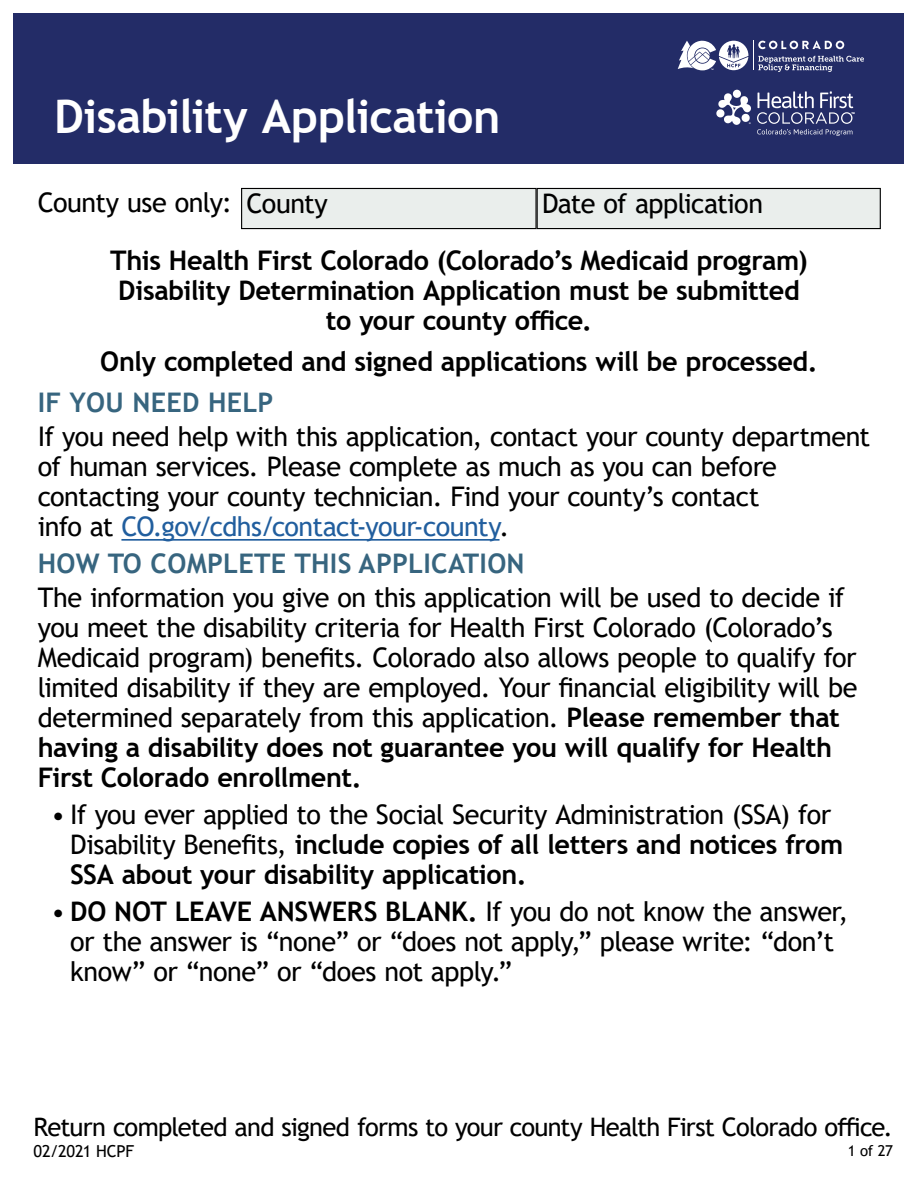
<style>
.page{position:relative;width:918px;height:1188px;background:#fff}
.page>*{position:absolute;margin:0;border:0;box-sizing:border-box;transform-origin:0 0}
.App_Title{font:700 46.5px "Trebuchet MS";letter-spacing:-.015em;color:#fff}
.Body{font:27px/30px "Trebuchet MS";letter-spacing:-.02em;color:#000}
.Story_Sub{font:700 27px/30px "Trebuchet MS";letter-spacing:-.015em;color:#000;text-align:center}
.Blue_header{font:700 27px "Trebuchet MS";letter-spacing:.01em;color:#37657f}
.t1{font:25.5px "Trebuchet MS";letter-spacing:-.03em;color:#000}
.t2{font:16.5px "Trebuchet MS";letter-spacing:-.015em;color:#000}
.t3{font:15px "Trebuchet MS";color:#000}
.t4{font:5.4px "Myriad Pro";color:#fff}
.s1{color:#215e9e}
.s2{font-weight:700}
</style>
<div class="page">
<div style="left:14px;top:13px;width:890px;height:150px;background:#232c67"></div>
<svg style="left:678px;top:41px;width:186px;height:31px"></svg>
<svg style="left:757px;top:91px;width:96px;height:45px"></svg>
<svg style="left:716px;top:90px;width:35px;height:35px"></svg>
<div style="left:242px;top:188px;width:294px;height:41px;background:#eaeeec"></div>
<div style="left:241px;top:188px;width:296px;height:41px;border:1px solid #000"></div>
<div style="left:537px;top:188px;width:343px;height:41px;background:#eaeeec"></div>
<div style="left:537px;top:188px;width:344px;height:41px;border:1px solid #000"></div>
<hr style="left:121px;top:539px;width:379px;height:2px;background:#215e9e">
<h1 class="App_Title" style="left:54px;top:87px;width:448px">Disability Application</h1>
<p class="t4" style="left:749px;top:121px;width:4px">®</p>
<p class="t4" style="left:852px;top:110px;width:5px">™</p>
<p class="Body" style="left:38px;top:188px;width:196px">County use only:</p>
<p class="Body" style="left:247px;top:189px;width:83px">County</p>
<p class="Body" style="left:542px;top:189px;width:223px">Date of application</p>
<h1 class="Story_Sub" style="left:110px;top:246px;width:699px">This Health First Colorado (Colorado’s Medicaid program)<br>Disability Determination Application must be submitted to your county office.</h1>
<h1 class="Story_Sub" style="left:100px;top:347px;width:719px">Only completed and signed applications will be processed.</h1>
<h3 class="Blue_header" style="left:38px;top:386px;width:237px">IF YOU NEED HELP</h3>
<p class="Body" style="left:38px;top:422px;width:834px">If you need help with this application, contact your county department of human services. Please complete as much as you can before contacting your county technician. Find your county’s contact<br>info at <span class="s1">CO.gov/cdhs/contact-your-county</span>.</p>
<h3 class="Blue_header" style="left:38px;top:547px;width:488px">HOW TO COMPLETE THIS APPLICATION</h3>
<p class="Body" style="left:38px;top:583px;width:821px">The information you give on this application will be used to decide if you meet the disability criteria for Health First Colorado (Colorado’s Medicaid program) benefits. Colorado also allows people to qualify for limited disability if they are employed. Your financial eligibility will be determined separately from this application. <span class="s2">Please remember that having a disability does not guarantee you will qualify for Health First Colorado enrollment.</span></p>
<p class="Body" style="left:70px;top:799px;width:775px;text-indent:-19px">• If you ever applied to the Social Security Administration (SSA) for<br>Disability Benefits, <span class="s2">include copies of all letters and notices from<br>SSA about your disability application.</span></p>
<p class="Body" style="left:70px;top:896px;width:780px;text-indent:-19px">• <span class="s2">DO NOT LEAVE ANSWERS BLANK.</span> If you do not know the answer, or the answer is “none” or “does not apply,” please write: “don’t know” or “none” or “does not apply.”</p>
<p class="t1" style="left:34px;top:1111px;width:861px">Return completed and signed forms to your county Health First Colorado office.</p>
<p class="t2" style="left:34px;top:1141px;width:102px">02/2021 HCPF</p>
<p class="t3" style="left:848px;top:1141px;width:47px">1 of 27</p>
</div>
